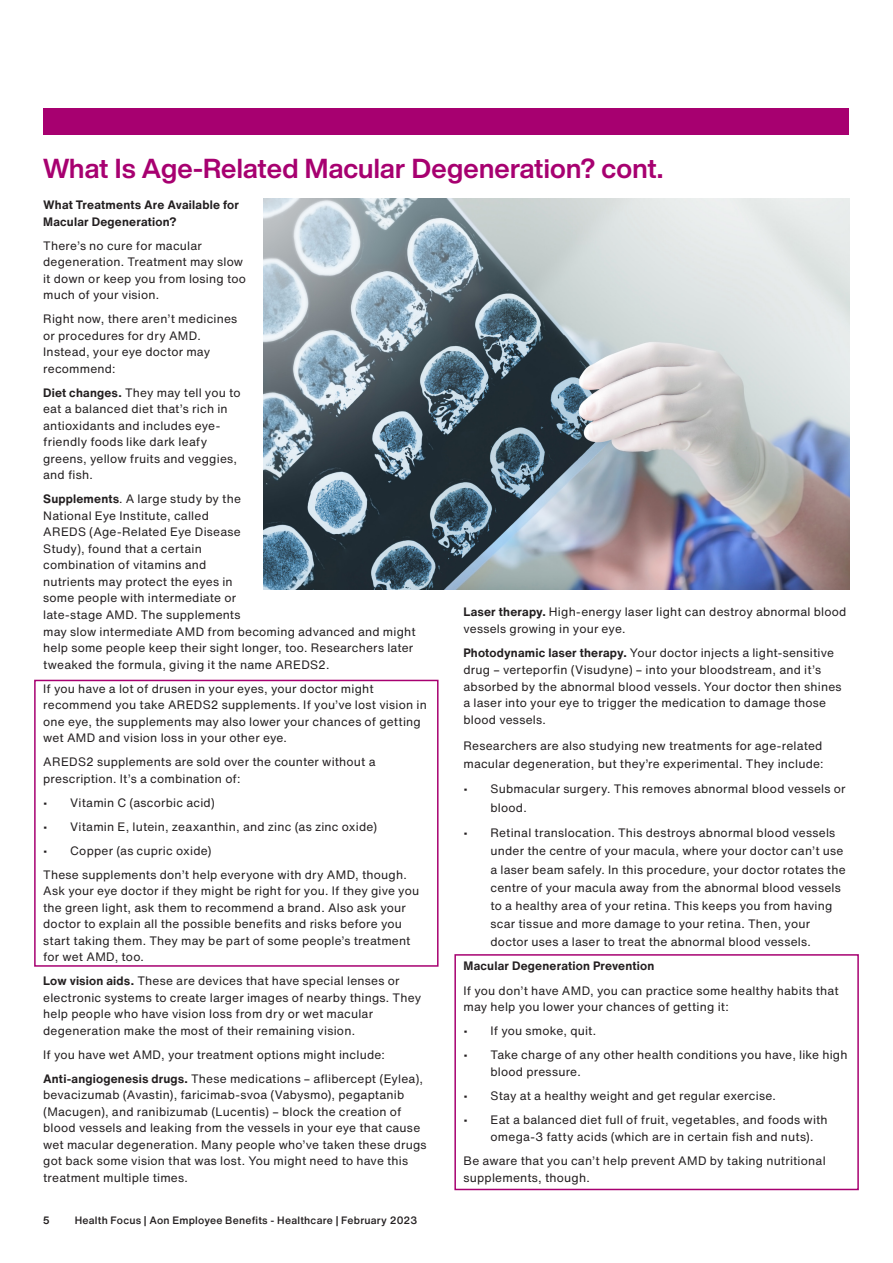
<style>
.page{position:relative;width:893px;height:1263px;background:#fff}
.page>*{position:absolute;margin:0;border:0;box-sizing:border-box;transform-origin:0 0}
.Issue___Date{font:700 27px "Helvetica Now Display";letter-spacing:.01em;color:#a70070}
.Body_Copy{font:12px/16.5px "Helvetica Now Text";letter-spacing:.015em;color:#231f20}
.Body_Copy-2{font:700 12px/16.5px "Helvetica Now Text";letter-spacing:.015em;color:#231f20}
.t1{font:500 10.5px "Helvetica Now Text";letter-spacing:.02em;color:#231f20}
.t2{font:700 10.5px "Helvetica Now Display";color:#231f20}
.s1{font-weight:700}
</style>
<div class="page">
<div style="left:43px;top:108px;width:806px;height:26px;background:#a70070"></div>
<img style="left:264px;top:199px;width:586px;height:390px">
<div style="left:454px;top:954px;width:405px;height:236px;border:2px solid #a70070"></div>
<div style="left:34px;top:680px;width:405px;height:287px;border:2px solid #a70070"></div>
<p class="Issue___Date" style="left:43px;top:150px;width:621px">What Is Age-Related Macular Degeneration? cont.</p>
<p class="Body_Copy-2" style="left:43px;top:197px;width:197px">What Treatments Are Available for<br>Macular Degeneration?</p>
<p class="Body_Copy" style="left:43px;top:237px;width:204px">There’s no cure for macular degeneration. Treatment may slow it down or keep you from losing too much of your vision.</p>
<p class="Body_Copy" style="left:43px;top:311px;width:196px">Right now, there aren’t medicines or procedures for dry AMD.<br>Instead, your eye doctor may recommend:</p>
<p class="Body_Copy" style="left:43px;top:384px;width:199px"><span class="s1">Diet changes.</span> They may tell you to eat a balanced diet that’s rich in antioxidants and includes eye&shy;friendly foods like dark leafy greens, yellow fruits and veggies, and fish.</p>
<p class="Body_Copy" style="left:43px;top:491px;width:374px"><span class="s1">Supplements</span>. A large study by the<br>National Eye Institute, called<br>AREDS (Age-Related Eye Disease<br>Study), found that a certain<br>combination of vitamins and<br>nutrients may protect the eyes in<br>some people with intermediate or<br>late-stage AMD. The supplements<br>may slow intermediate AMD from becoming advanced and might help some people keep their sight longer, too. Researchers later tweaked the formula, giving it the name AREDS2.</p>
<p class="Body_Copy" style="left:43px;top:680px;width:385px">If you have a lot of drusen in your eyes, your doctor might recommend you take AREDS2 supplements. If you’ve lost vision in one eye, the supplements may also lower your chances of getting wet AMD and vision loss in your other eye.</p>
<p class="Body_Copy" style="left:43px;top:754px;width:334px">AREDS2 supplements are sold over the counter without a prescription. It’s a combination of:</p>
<p class="Body_Copy" style="left:43px;top:794px;width:173px">• Vitamin C (ascorbic acid)</p>
<p class="Body_Copy" style="left:43px;top:818px;width:336px">• Vitamin E, lutein, zeaxanthin, and zinc (as zinc oxide)</p>
<p class="Body_Copy" style="left:43px;top:842px;width:170px">• Copper (as cupric oxide)</p>
<p class="Body_Copy" style="left:43px;top:866px;width:378px">These supplements don’t help everyone with dry AMD, though.<br>Ask your eye doctor if they might be right for you. If they give you the green light, ask them to recommend a brand. Also ask your doctor to explain all the possible benefits and risks before you start taking them. They may be part of some people’s treatment for wet AMD, too.</p>
<p class="Body_Copy" style="left:43px;top:973px;width:380px"><span class="s1">Low vision aids.</span> These are devices that have special lenses or electronic systems to create larger images of nearby things. They help people who have vision loss from dry or wet macular degeneration make the most of their remaining vision.</p>
<p class="Body_Copy" style="left:43px;top:1046px;width:343px">If you have wet AMD, your treatment options might include:</p>
<p class="Body_Copy" style="left:43px;top:1070px;width:385px"><span class="s1">Anti-angiogenesis drugs.</span> These medications – aflibercept (Eylea), bevacizumab (Avastin), faricimab-svoa (Vabysmo), pegaptanib (Macugen), and ranibizumab (Lucentis) – block the creation of blood vessels and leaking from the vessels in your eye that cause wet macular degeneration. Many people who’ve taken these drugs got back some vision that was lost. You might need to have this treatment multiple times.</p>
<p class="Body_Copy" style="left:463px;top:604px;width:384px"><span class="s1">Laser therapy.</span> High-energy laser light can destroy abnormal blood vessels growing in your eye.</p>
<p class="Body_Copy" style="left:463px;top:645px;width:380px"><span class="s1">Photodynamic laser therapy.</span> Your doctor injects a light-sensitive drug – verteporfin (Visudyne) – into your bloodstream, and it’s absorbed by the abnormal blood vessels. Your doctor then shines a laser into your eye to trigger the medication to damage those blood vessels.</p>
<p class="Body_Copy" style="left:463px;top:736px;width:361px;line-height:18.1px">Researchers are also studying new treatments for age-related macular degeneration, but they’re experimental. They include:</p>
<p class="Body_Copy" style="left:490px;top:780px;width:357px;line-height:18.1px;text-indent:-27px">• Submacular surgery. This removes abnormal blood vessels or blood.</p>
<p class="Body_Copy" style="left:490px;top:824px;width:357px;line-height:18.1px;text-indent:-27px">• Retinal translocation. This destroys abnormal blood vessels under the centre of your macula, where your doctor can’t use a laser beam safely. In this procedure, your doctor rotates the centre of your macula away from the abnormal blood vessels to a healthy area of your retina. This keeps you from having scar tissue and more damage to your retina. Then, your doctor uses a laser to treat the abnormal blood vessels.</p>
<p class="Body_Copy-2" style="left:463px;top:958px;width:192px">Macular Degeneration Prevention</p>
<p class="Body_Copy" style="left:463px;top:982px;width:377px">If you don’t have AMD, you can practice some healthy habits that may help you lower your chances of getting it:</p>
<p class="Body_Copy" style="left:463px;top:1023px;width:134px">• If you smoke, quit.</p>
<p class="Body_Copy" style="left:490px;top:1047px;width:358px;text-indent:-27px">• Take charge of any other health conditions you have, like high blood pressure.</p>
<p class="Body_Copy" style="left:463px;top:1088px;width:314px">• Stay at a healthy weight and get regular exercise.</p>
<p class="Body_Copy" style="left:490px;top:1112px;width:339px;text-indent:-27px">• Eat a balanced diet full of fruit, vegetables, and foods with omega-3 fatty acids (which are in certain fish and nuts).</p>
<p class="Body_Copy" style="left:463px;top:1153px;width:364px">Be aware that you can’t help prevent AMD by taking nutritional supplements, though.</p>
<p class="t2" style="left:43px;top:1213px;width:8px">5</p>
<p class="t1" style="left:75px;top:1213px;width:344px">Health Focus | Aon Employee Benefits - Healthcare | February 2023</p>
</div>
